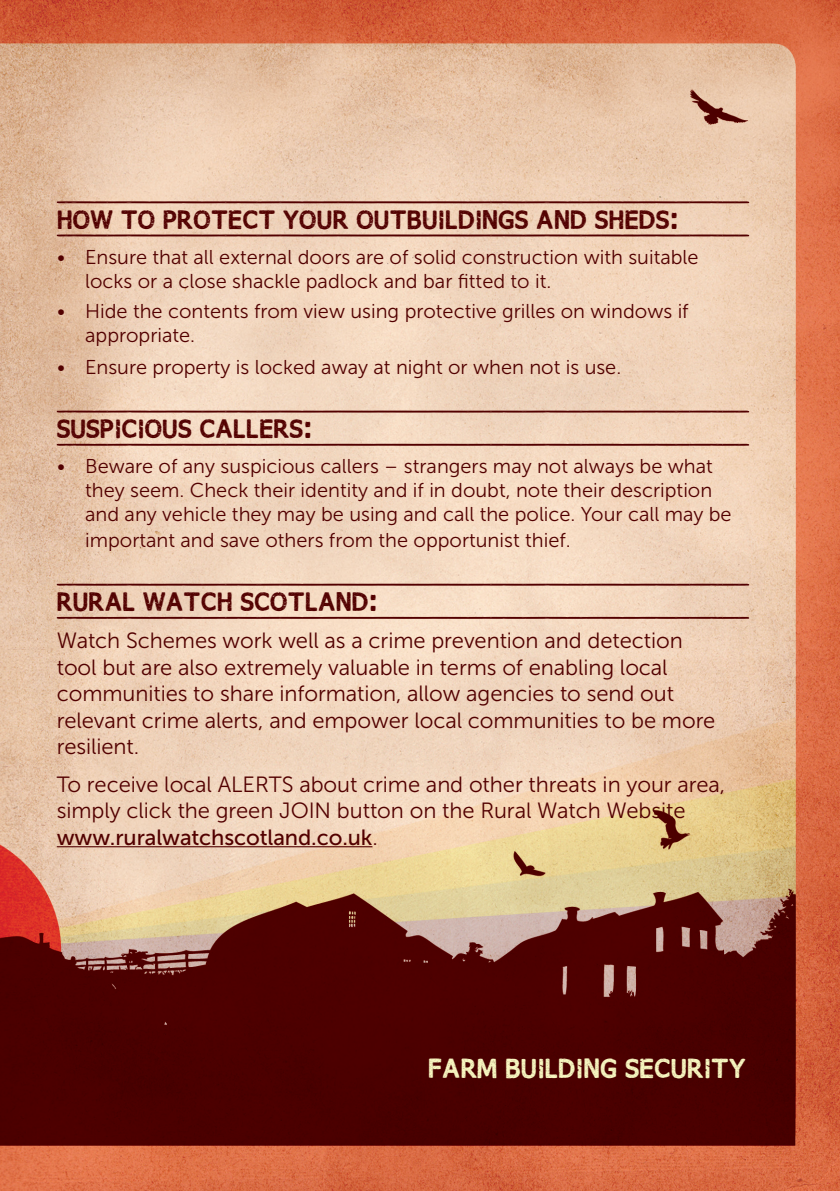
<style>
.page{position:relative;width:840px;height:1191px;background:#fff}
.page>*{position:absolute;margin:0;border:0;box-sizing:border-box;transform-origin:0 0}
.t1{font:27px "Good bye lullaby";color:#f7f6c0}
.Para_Head{font:26px "Good bye lullaby";color:#520000}
.body{font:22px/26.4px "Museo Sans 300";letter-spacing:-.005em;color:#520000}
.t2{font:20px/24px "Museo Sans 300";color:#520000}
.s1{font-family:"Museo Sans 500"}
</style>
<div class="page">
<img style="left:0;top:0;width:839px;height:1191px">
<hr style="left:57px;top:846px;width:315px;height:1px;background:#520000">
<svg style="left:57px;top:410px;width:691px;height:2px"></svg>
<svg style="left:57px;top:444px;width:691px;height:2px"></svg>
<svg style="left:57px;top:583px;width:691px;height:2px"></svg>
<svg style="left:57px;top:617px;width:691px;height:2px"></svg>
<svg style="left:57px;top:201px;width:691px;height:2px"></svg>
<svg style="left:57px;top:234px;width:691px;height:2px"></svg>
<p class="Para_Head" style="left:57px;top:207px;width:623px">HOW TO PROTECT YOUR OUTBUILDINGS AND SHEDS:</p>
<p class="t2" style="left:85px;top:246px;width:614px;text-indent:-28px">• Ensure that all external doors are of solid construction with suitable locks or a close shackle padlock and bar fitted to it.</p>
<p class="t2" style="left:85px;top:299px;width:604px;text-indent:-28px">• Hide the contents from view using protective grilles on windows if appropriate.</p>
<p class="t2" style="left:57px;top:355px;width:565px">• Ensure property is locked away at night or when not is use.</p>
<p class="Para_Head" style="left:57px;top:415px;width:257px">SUSPICIOUS CALLERS:</p>
<p class="t2" style="left:85px;top:454px;width:647px;text-indent:-28px">• Beware of any suspicious callers – strangers may not always be what they seem. Check their identity and if in doubt, note their description and any vehicle they may be using and call the police. Your call may be</p>
<p class="t2" style="left:85px;top:528px;width:486px">important and save others from the opportunist thief.</p>
<p class="Para_Head" style="left:57px;top:588px;width:322px">RURAL WATCH SCOTLAND:</p>
<p class="body" style="left:57px;top:628px;width:659px">Watch Schemes work well as a crime prevention and detection tool but are also extremely valuable in terms of enabling local communities to share information, allow agencies to send out relevant crime alerts, and empower local communities to be more resilient.</p>
<p class="body" style="left:57px;top:771px;width:669px">To receive local ALERTS about crime and other threats in your area, simply click the green JOIN button on the Rural Watch Website <span class="s1">www.ruralwatchscotland.co.uk</span>.</p>
<p class="t1" style="left:428px;top:1054px;width:319px">FARM BUILDING SECURITY</p>
</div>
